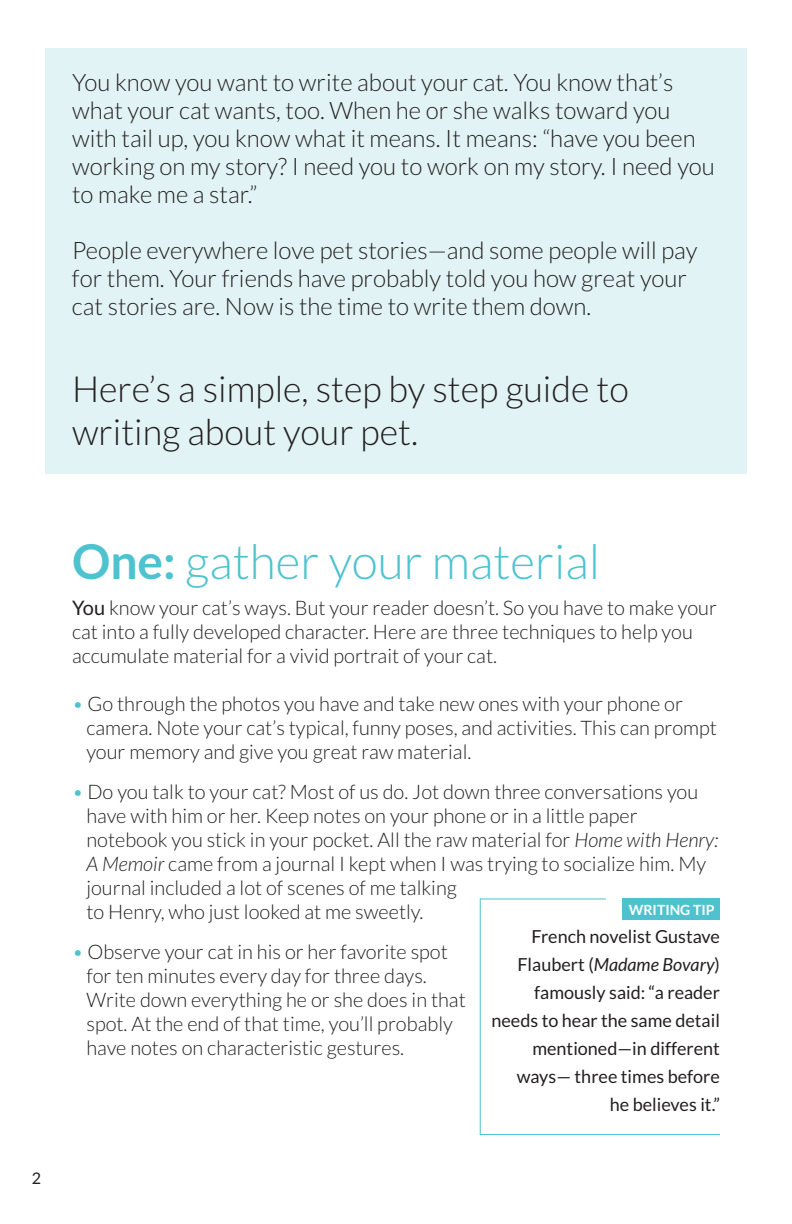
<style>
.page{position:relative;width:792px;height:1224px;background:#fff}
.page>*{position:absolute;margin:0;border:0;box-sizing:border-box;transform-origin:0 0}
.t1{font:300 48px "Lato";color:#4ec3cf}
.t2{font:300 36px/43.2px "Lato";color:#231f20}
.t3{font:300 24px/28px "Lato";color:#231f20}
.t4{font:300 20px/24px "Lato";color:#231f20}
.t5{font:18px/28px "Lato";color:#231f20;text-align:right}
.t6{font:16px "Lato";color:#231f20}
.t7{font:700 14px "Lato";color:#fff}
.s1{font-weight:700}
.s2{font-weight:400}
.s3{color:#4ec3cf}
.s4{font-style:italic}
</style>
<div class="page">
<div style="left:622px;top:898px;width:98px;height:22px;background:#4ec3cf"></div>
<div style="left:45px;top:48px;width:701px;height:426px;background:#e1f3f5"></div>
<hr style="left:480px;top:899px;width:1px;height:236px;background:#4ec3cf">
<hr style="left:480px;top:898px;width:126px;height:2px;background:#4ec3cf">
<hr style="left:480px;top:1134px;width:240px;height:1px;background:#4ec3cf">
<p class="t3" style="left:72px;top:69px;width:644px">You know you want to write about your cat. You know that’s what your cat wants, too. When he or she walks toward you with tail up, you know what it means. It means: “have you been working on my story? I need you to work on my story. I need you to make me a star.”</p>
<p class="t3" style="left:72px;top:237px;width:627px">People everywhere love pet stories—and some people will pay for them. Your friends have probably told you how great your cat stories are. Now is the time to write them down.</p>
<h2 class="t2" style="left:72px;top:368px;width:558px">Here’s a simple, step by step guide to writing about your pet.</h2>
<p class="t6" style="left:32px;top:1169px;width:11px">2</p>
<h1 class="t1" style="left:72px;top:535px;width:530px"><span class="s1">One:</span> gather your material</h1>
<p class="t4" style="left:72px;top:597px;width:647px"><span class="s2">You</span> know your cat’s ways. But your reader doesn’t. So you have to make your cat into a fully developed character. Here are three techniques to help you accumulate material for a vivid portrait of your cat.</p>
<p class="t4" style="left:86px;top:693px;width:632px;text-indent:-14px"><span class="s3">•</span> Go through the photos you have and take new ones with your phone or camera. Note your cat’s typical, funny poses, and activities. This can prompt your memory and give you great raw material.</p>
<p class="t4" style="left:86px;top:781px;width:633px;text-indent:-14px"><span class="s3">•</span> Do you talk to your cat? Most of us do. Jot down three conversations you have with him or her. Keep notes on your phone or in a little paper notebook you stick in your pocket. All the raw material for <span class="s4">Home with Henry:<br>A Memoir</span> came from a journal I kept when I was trying to socialize him. My journal included a lot of scenes of me talking<br>to Henry, who just looked at me sweetly.</p>
<p class="t4" style="left:86px;top:941px;width:381px;text-indent:-14px"><span class="s3">•</span> Observe your cat in his or her favorite spot for ten minutes every day for three days.<br>Write down everything he or she does in that spot. At the end of that time, you’ll probably have notes on characteristic gestures.</p>
<p class="t7" style="left:629px;top:902px;width:87px">WRITING TIP</p>
<p class="t5" style="left:491px;top:923px;width:230px">French novelist Gustave<br>Flaubert (<span class="s4">Madame Bovary</span>) famously said: “a reader needs to hear the same detail mentioned—in different ways— three times before<br>he believes it.”</p>
</div>
